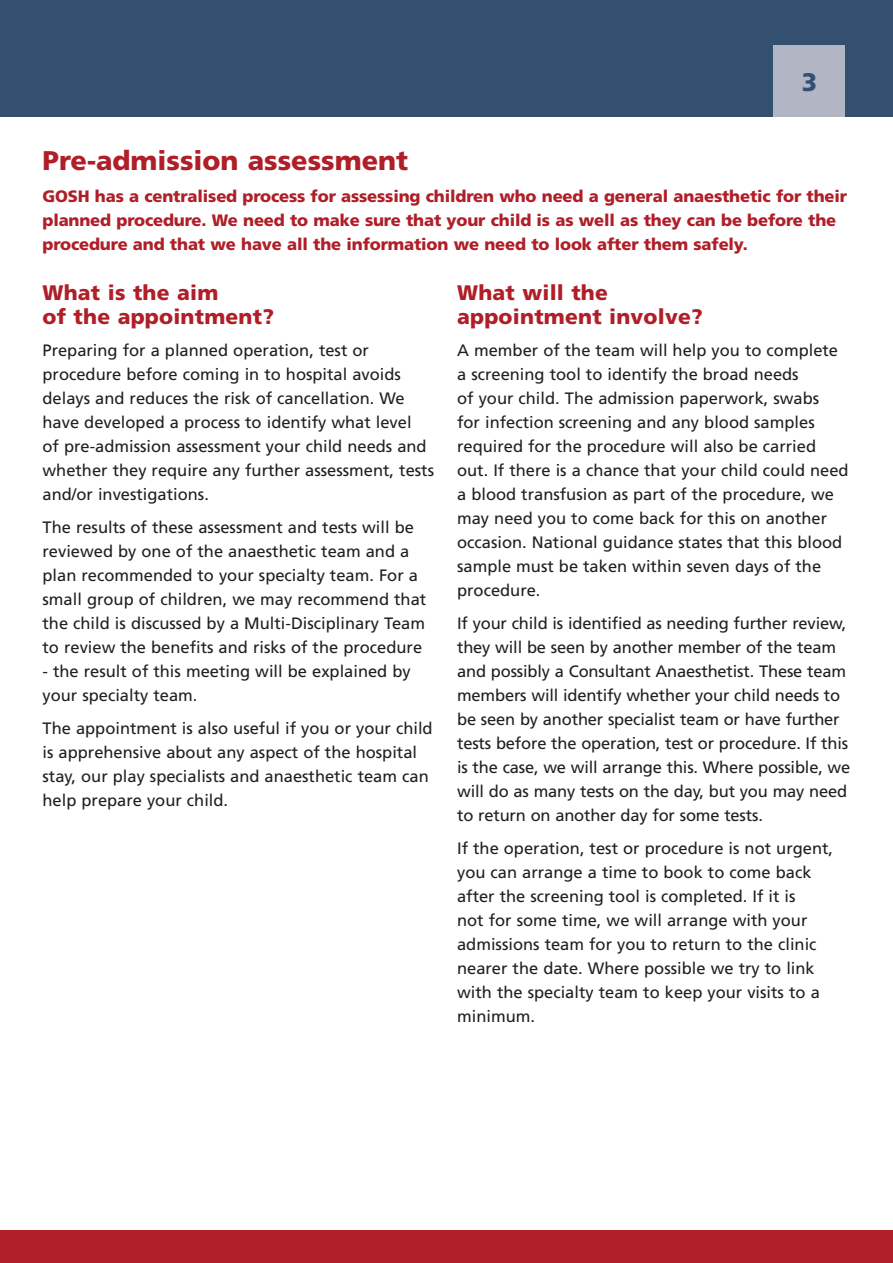
<style>
.page{position:relative;width:893px;height:1263px;background:#fff}
.page>*{position:absolute;margin:0;border:0;box-sizing:border-box;transform-origin:0 0}
.t1{font:900 27px "Frutiger";color:#b01e28}
.t2{font:900 25.35px "Frutiger";color:#335071}
.t3{font:900 21px/24px "Frutiger";letter-spacing:.01em;color:#b01e28}
.t4{font:16.5px/24px "Frutiger";color:#231f20}
.t5{font:900 16.5px/24px "Frutiger";letter-spacing:-.01em;color:#b01e28}
</style>
<div class="page">
<div style="left:0;top:0;width:893px;height:117px;background:#335071"></div>
<div style="left:773px;top:45px;width:72px;height:72px;background:#b1b5c4"></div>
<div style="left:0;top:1230px;width:893px;height:33px;background:#b01e28"></div>
<h2 class="t2" style="left:802px;top:67px;width:17px">3</h2>
<h1 class="t1" style="left:43px;top:144px;width:367px">Pre-admission assessment</h1>
<p class="t5" style="left:43px;top:184px;width:806px">GOSH has a centralised process for assessing children who need a general anaesthetic for their planned procedure. We need to make sure that your child is as well as they can be before the procedure and that we have all the information we need to look after them safely.</p>
<p class="t3" style="left:43px;top:280px;width:233px">What is the aim<br>of the appointment?</p>
<p class="t4" style="left:43px;top:338px;width:393px">Preparing for a planned operation, test or procedure before coming in to hospital avoids delays and reduces the risk of cancellation. We have developed a process to identify what level<br>of pre-admission assessment your child needs and whether they require any further assessment, tests and/or investigations.</p>
<p class="t4" style="left:43px;top:515px;width:385px">The results of these assessment and tests will be reviewed by one of the anaesthetic team and a plan recommended to your specialty team. For a small group of children, we may recommend that the child is discussed by a Multi-Disciplinary Team to review the benefits and risks of the procedure</p>
<p class="t4" style="left:43px;top:659px;width:370px">- the result of this meeting will be explained by your specialty team.</p>
<p class="t4" style="left:43px;top:716px;width:392px">The appointment is also useful if you or your child is apprehensive about any aspect of the hospital stay, our play specialists and anaesthetic team can help prepare your child.</p>
<p class="t3" style="left:457px;top:280px;width:247px">What will the appointment involve?</p>
<p class="t4" style="left:457px;top:338px;width:393px">A member of the team will help you to complete a screening tool to identify the broad needs<br>of your child. The admission paperwork, swabs<br>for infection screening and any blood samples required for the procedure will also be carried out. If there is a chance that your child could need a blood transfusion as part of the procedure, we may need you to come back for this on another occasion. National guidance states that this blood sample must be taken within seven days of the procedure.</p>
<p class="t4" style="left:457px;top:611px;width:395px">If your child is identified as needing further review, they will be seen by another member of the team and possibly a Consultant Anaesthetist. These team members will identify whether your child needs to be seen by another specialist team or have further tests before the operation, test or procedure. If this is the case, we will arrange this. Where possible, we will do as many tests on the day, but you may need to return on another day for some tests.</p>
<p class="t4" style="left:457px;top:836px;width:377px">If the operation, test or procedure is not urgent, you can arrange a time to book to come back after the screening tool is completed. If it is<br>not for some time, we will arrange with your admissions team for you to return to the clinic nearer the date. Where possible we try to link with the specialty team to keep your visits to a minimum.</p>
</div>
